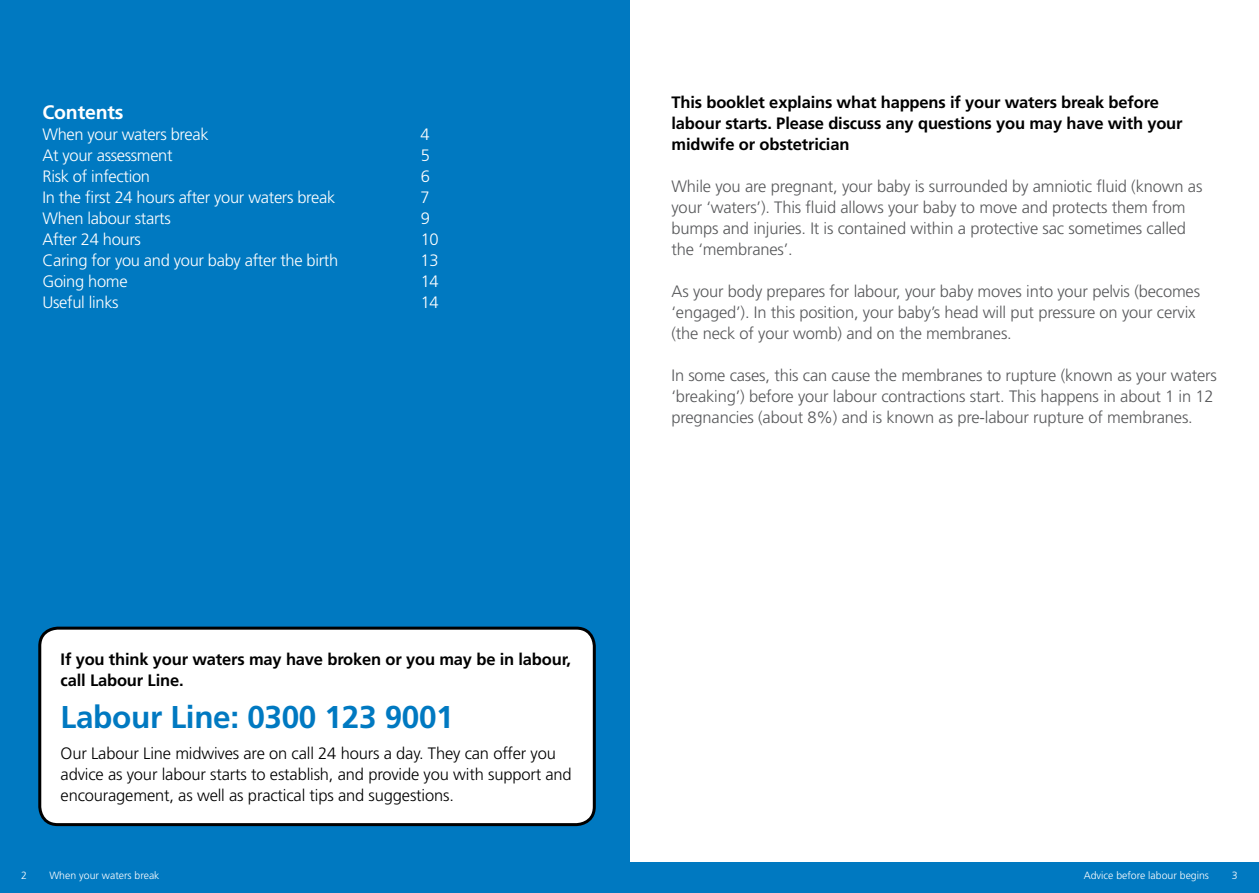
<style>
.page{position:relative;width:1259px;height:893px;background:#fff}
.page>*{position:absolute;margin:0;border:0;box-sizing:border-box;transform-origin:0 0}
.t1{font:700 31.5px "Frutiger";letter-spacing:-.01em;color:#0079c1}
.t2{font:700 19.5px "Frutiger";letter-spacing:-.01em;color:#fff}
.t3{font:300 16.5px/21px "Frutiger";letter-spacing:-.01em;color:#58595b}
.t4{font:700 16.5px/21px "Frutiger";letter-spacing:-.01em;color:#000}
.t5{font:300 16.5px "Frutiger";letter-spacing:-.02em;color:#fff}
.t6{font:300 16.5px/21px "Frutiger";letter-spacing:-.01em;color:#000}
.t7{font:300 10.5px "Frutiger";color:#fff}
</style>
<div class="page">
<div style="left:0;top:0;width:630px;height:893px;background:#0079c1"></div>
<div style="left:40px;top:628px;width:554px;height:197px;background:#fff;border-radius:18px"></div>
<div style="left:38px;top:627px;width:558px;height:199px;border:3px solid #000;border-radius:18px"></div>
<div style="left:0;top:862px;width:1259px;height:31px;background:#0079c1"></div>
<p class="t2" style="left:43px;top:100px;width:82px">Contents</p>
<p class="t5" style="left:43px;top:124px;width:168px">When your waters break</p>
<p class="t5" style="left:421px;top:124px;width:11px">4</p>
<p class="t5" style="left:43px;top:145px;width:132px">At your assessment</p>
<p class="t5" style="left:421px;top:145px;width:11px">5</p>
<p class="t5" style="left:43px;top:166px;width:109px">Risk of infection</p>
<p class="t5" style="left:421px;top:166px;width:11px">6</p>
<p class="t5" style="left:43px;top:187px;width:294px">In the first 24 hours after your waters break</p>
<p class="t5" style="left:421px;top:187px;width:11px">7</p>
<p class="t5" style="left:43px;top:208px;width:130px">When labour starts</p>
<p class="t5" style="left:421px;top:208px;width:11px">9</p>
<p class="t5" style="left:43px;top:229px;width:100px">After 24 hours</p>
<p class="t5" style="left:421px;top:229px;width:20px">10</p>
<p class="t5" style="left:43px;top:250px;width:297px">Caring for you and your baby after the birth</p>
<p class="t5" style="left:421px;top:250px;width:20px">13</p>
<p class="t5" style="left:43px;top:272px;width:87px">Going home</p>
<p class="t5" style="left:421px;top:272px;width:20px">14</p>
<p class="t5" style="left:43px;top:293px;width:78px">Useful links</p>
<p class="t5" style="left:421px;top:293px;width:20px">14</p>
<p class="t4" style="left:61px;top:648px;width:512px">If you think your waters may have broken or you may be in labour, call Labour Line.</p>
<h1 class="t1" style="left:61px;top:698px;width:395px">Labour Line: 0300 123 9001</h1>
<p class="t6" style="left:61px;top:743px;width:513px">Our Labour Line midwives are on call 24 hours a day. They can offer you advice as your labour starts to establish, and provide you with support and encouragement, as well as practical tips and suggestions.</p>
<p class="t4" style="left:671px;top:92px;width:512px">This booklet explains what happens if your waters break before labour starts. Please discuss any questions you may have with your midwife or obstetrician</p>
<p class="t3" style="left:671px;top:176px;width:532px">While you are pregnant, your baby is surrounded by amniotic fluid (known as your ‘waters’). This fluid allows your baby to move and protects them from bumps and injuries. It is contained within a protective sac sometimes called the ‘membranes’.</p>
<p class="t3" style="left:671px;top:281px;width:530px">As your body prepares for labour, your baby moves into your pelvis (becomes ‘engaged’). In this position, your baby’s head will put pressure on your cervix (the neck of your womb) and on the membranes.</p>
<p class="t3" style="left:671px;top:365px;width:547px">In some cases, this can cause the membranes to rupture (known as your waters ‘breaking’) before your labour contractions start. This happens in about 1 in 12 pregnancies (about 8%) and is known as pre-labour rupture of membranes.</p>
<p class="t7" style="left:21px;top:869px;width:7px">2</p>
<p class="t7" style="left:49px;top:869px;width:112px">When your waters break</p>
<p class="t7" style="left:1083px;top:869px;width:127px">Advice before labour begins</p>
<p class="t7" style="left:1231px;top:869px;width:7px">3</p>
</div>
